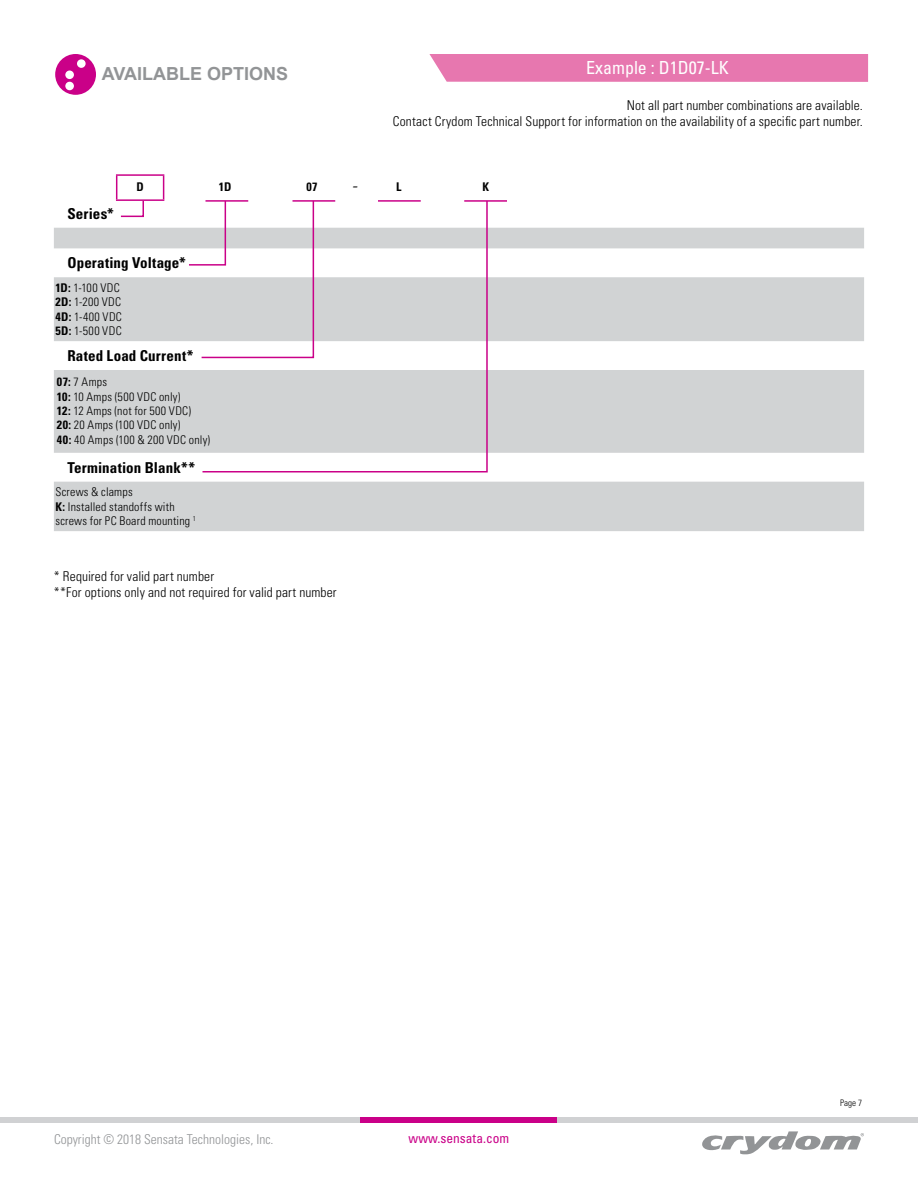
<style>
.page{position:relative;width:918px;height:1188px;background:#fff}
.page>*{position:absolute;margin:0;border:0;box-sizing:border-box;transform-origin:0 0}
.t1{font:700 18px "Arial";color:#929496}
.t2{font:condensed 18px "Univers LT Std";color:#fff}
.t3{font:18px "Minion Pro";color:#000}
.Ordering_Table_Head{font:700 condensed 15px "Univers LT Std";letter-spacing:.01em;color:#000}
.Body_Copy{font:300 condensed 13.5px/16.2px "Univers LT Std";letter-spacing:.01em;color:#000;text-align:right}
.t4{font:300 condensed 13.5px "Univers LT Std";color:#929496}
.t5{font:condensed 13.5px "Univers LT Std";color:#ca0088}
.Ordering_Table_Copy{font:300 condensed 12px/14.4px "Univers LT Std";letter-spacing:.02em;color:#000}
.Ordering_Table_Copy-2{font:700 condensed 12px "Univers LT Std";color:#000}
.t6{font:300 condensed 9px "Univers LT Std";color:#000}
.s1{font-weight:700}
</style>
<div class="page">
<div style="left:0;top:1117px;width:918px;height:6px;background:#d0d1d3"></div>
<div style="left:361px;top:1117px;width:196px;height:6px;background:#ca0088"></div>
<svg style="left:702px;top:1131px;width:162px;height:23px"></svg>
<hr style="left:116px;top:174px;width:48px;height:2px;background:#ca0088">
<hr style="left:116px;top:199px;width:48px;height:2px;background:#ca0088">
<svg style="left:163px;top:176px;width:1px;height:23px"></svg>
<svg style="left:54px;top:228px;width:810px;height:303px;fill:#d1d3d4"></svg>
<div style="left:55px;top:376px;width:809px;height:71px;background:#d1d3d4"></div>
<div style="left:429px;top:54px;width:439px;height:28px;background:#e777af"></div>
<svg style="left:116px;top:176px;width:29px;height:42px"></svg>
<svg style="left:187px;top:227px;width:14px;height:132px"></svg>
<svg style="left:201px;top:200px;width:287px;height:273px"></svg>
<hr style="left:464px;top:200px;width:43px;height:2px;background:#ca0088">
<div style="left:55px;top:54px;width:41px;height:41px;background:#ca0088;border-radius:50%"></div>
<div style="left:77px;top:59px;width:9px;height:9px;background:#fff;border-radius:50%"></div>
<div style="left:65px;top:71px;width:9px;height:8px;background:#fff;border-radius:50%"></div>
<div style="left:65px;top:82px;width:9px;height:8px;background:#fff;border-radius:50%"></div>
<p class="t1" style="left:102px;top:62px;width:188px">AVAILABLE OPTIONS</p>
<p class="t2" style="left:586px;top:57px;width:144px">Example : D1D07-LK</p>
<p class="Body_Copy" style="left:393px;top:97px;width:472px">Not all part number combinations are available.<br>Contact Crydom Technical Support for information on the availability of a specific part number.</p>
<p class="Ordering_Table_Copy-2" style="left:136px;top:180px;width:9px">D</p>
<p class="Ordering_Table_Copy-2" style="left:219px;top:180px;width:14px">1D</p>
<p class="Ordering_Table_Copy-2" style="left:306px;top:180px;width:13px">07</p>
<p class="t3" style="left:352px;top:173px;width:8px">-</p>
<p class="Ordering_Table_Copy-2" style="left:396px;top:180px;width:7px">L</p>
<p class="Ordering_Table_Copy-2" style="left:482px;top:180px;width:8px">K</p>
<p class="Ordering_Table_Head" style="left:67px;top:204px;width:48px">Series*</p>
<p class="Ordering_Table_Head" style="left:67px;top:254px;width:120px">Operating Voltage*</p>
<p class="Ordering_Table_Copy" style="left:55px;top:281px;width:66px"><span class="s1">1D:</span> 1-100 VDC</p>
<p class="Ordering_Table_Copy" style="left:55px;top:295px;width:67px"><span class="s1">2D:</span> 1-200 VDC</p>
<p class="Ordering_Table_Copy" style="left:55px;top:309px;width:68px"><span class="s1">4D:</span> 1-400 VDC</p>
<p class="Ordering_Table_Copy" style="left:55px;top:324px;width:68px"><span class="s1">5D:</span> 1-500 VDC</p>
<p class="Ordering_Table_Head" style="left:67px;top:346px;width:128px">Rated Load Current*</p>
<p class="Ordering_Table_Copy" style="left:57px;top:375px;width:52px"><span class="s1">07:</span> 7 Amps</p>
<p class="Ordering_Table_Copy" style="left:57px;top:389px;width:125px"><span class="s1">10:</span> 10 Amps (500 VDC only)</p>
<p class="Ordering_Table_Copy" style="left:57px;top:404px;width:136px"><span class="s1">12:</span> 12 Amps (not for 500 VDC)</p>
<p class="Ordering_Table_Copy" style="left:57px;top:418px;width:125px"><span class="s1">20:</span> 20 Amps (100 VDC only)</p>
<p class="Ordering_Table_Copy" style="left:57px;top:432px;width:155px"><span class="s1">40:</span> 40 Amps (100 &amp; 200 VDC only)</p>
<p class="Ordering_Table_Head" style="left:67px;top:458px;width:129px">Termination Blank**</p>
<p class="Ordering_Table_Copy" style="left:55px;top:485px;width:79px">Screws &amp; clamps</p>
<p class="Ordering_Table_Copy" style="left:55px;top:499px;width:142px"><span class="s1">K:</span> Installed standoffs with screws for PC Board mounting <sup>1</sup></p>
<p class="Body_Copy" style="left:54px;top:568px;width:162px">* Required for valid part number</p>
<p class="Body_Copy" style="left:54px;top:585px;width:284px">**For options only and not required for valid part number</p>
<p class="t4" style="left:54px;top:1131px;width:221px">Copyright © 2018 Sensata Technologies, Inc.</p>
<p class="t5" style="left:409px;top:1130px;width:102px">www.sensata.com</p>
<p class="t6" style="left:840px;top:1098px;width:23px">Page 7</p>
</div>
